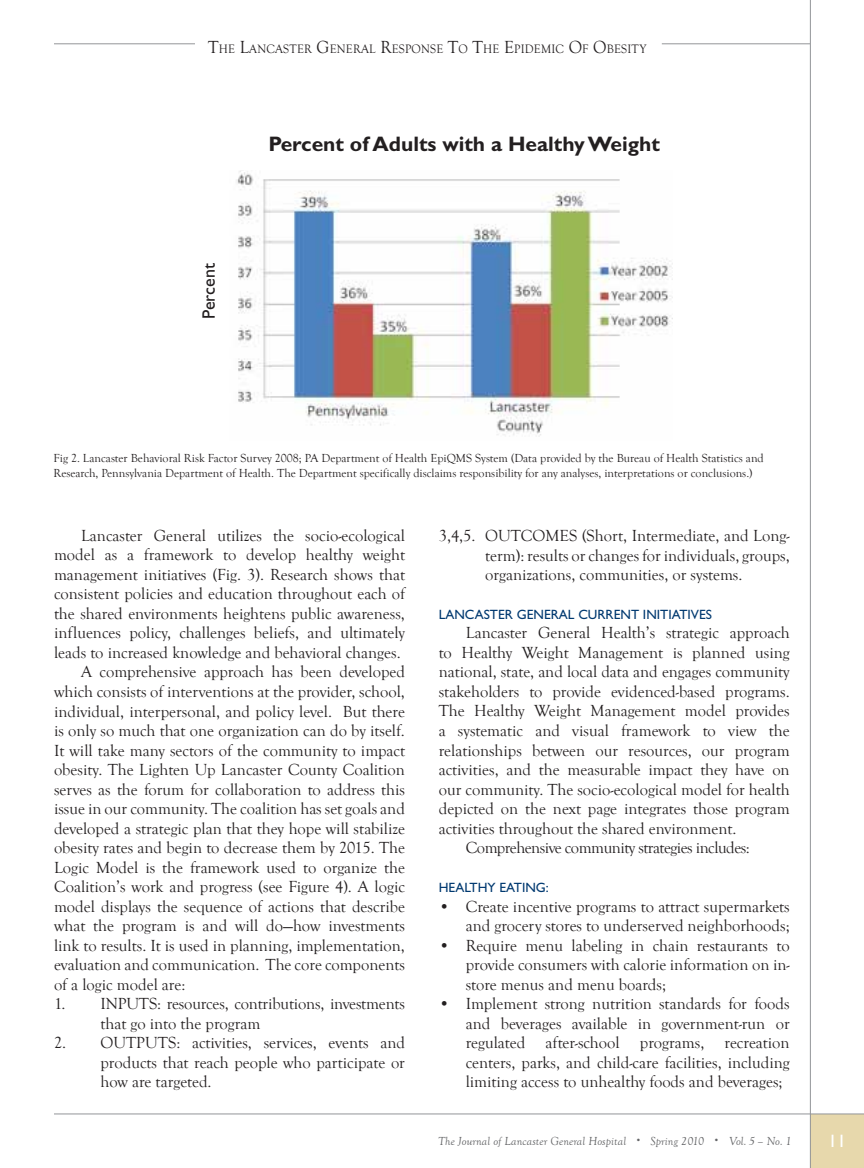
<style>
.page{position:relative;width:864px;height:1168px;background:#fff}
.page>*{position:absolute;margin:0;border:0;box-sizing:border-box;transform-origin:0 0}
.t1{font:700 21px "Gill Sans Std";color:#231f20}
.t2{font:18px "Gill Sans Std";color:#231f20}
.t3{font:18px "Gill Sans Std";color:#fff}
.t4{font:16.5px/19.5px "Goudy Old Style T";color:#231f20;text-align:justify}
.t5{font:16.5px "Goudy Old Style T";letter-spacing:-.03em;color:#231f20}
.t6{font:13.5px "Gill Sans Std";color:#003970}
.t7{font:12.6px "Goudy Old Style T";letter-spacing:.015em;color:#231f20;scale:.95 1}
.t8{font:12px/15px "Goudy Old Style T";color:#231f20}
.t9{font:italic 12px "Goudy Old Style T";letter-spacing:.01em;color:#636466}
.s1{font-size:18px}
.s2{font-size:9px}
</style>
<div class="page">
<div style="left:810px;top:1113px;width:54px;height:55px;background:#e7d8ac"></div>
<hr style="left:54px;top:1113px;width:810px;height:1px;background:#939598">
<hr style="left:810px;top:0;width:1px;height:1168px;background:#939598">
<hr style="left:662px;top:43px;width:148px;height:1px;background:#939598">
<hr style="left:54px;top:43px;width:141px;height:1px;background:#939598">
<img style="left:236px;top:170px;width:435px;height:267px">
<p class="t7" style="left:208px;top:42px;width:463px"><span class="s1">T</span>HE <span class="s1">L</span>ANCASTER <span class="s1">G</span>ENERAL <span class="s1">R</span>ESPONSE <span class="s1">T</span>O <span class="s1">T</span>HE <span class="s1">E</span>PIDEMIC <span class="s1">O</span>F <span class="s1">O</span>BESITY</p>
<p class="t2" style="left:198px;top:319px;width:57px;rotate:-90deg">PERCENT</p>
<p class="t1" style="left:269px;top:131px;width:393px">Percent of Adults with a HealthyWeight</p>
<p class="t8" style="left:54px;top:450px;width:712px">Fig 2. Lancaster Behavioral Risk Factor Survey 2008; PA Department of Health EpiQMS System (Data provided by the Bureau of Health Statistics and<br>Research, Pennsylvania Department of Health. The Department specifically disclaims responsibility for any analyses, interpretations or conclusions.)</p>
<p class="t4" style="left:81px;top:526px;width:325px">Lancaster General utilizes the socio-ecological</p>
<p class="t4" style="left:54px;top:546px;width:353px">model as a framework to develop healthy weight</p>
<p class="t4" style="left:54px;top:565px;width:353px">management initiatives (Fig. 3). Research shows that</p>
<p class="t4" style="left:54px;top:585px;width:352px">consistent policies and education throughout each of</p>
<p class="t4" style="left:54px;top:604px;width:352px">the shared environments heightens public awareness,</p>
<p class="t4" style="left:54px;top:624px;width:353px">influences policy, challenges beliefs, and ultimately</p>
<p class="t4" style="left:54px;top:643px;width:348px">leads to increased knowledge and behavioral changes.</p>
<p class="t4" style="left:81px;top:663px;width:325px">A comprehensive approach has been developed</p>
<p class="t4" style="left:54px;top:682px;width:352px">which consists of interventions at the provider, school,</p>
<p class="t4" style="left:54px;top:702px;width:352px">individual, interpersonal, and policy level. But there</p>
<p class="t4" style="left:54px;top:721px;width:352px">is only so much that one organization can do by itself.</p>
<p class="t4" style="left:54px;top:741px;width:352px">It will take many sectors of the community to impact</p>
<p class="t4" style="left:54px;top:760px;width:352px">obesity. The Lighten Up Lancaster County Coalition</p>
<p class="t4" style="left:54px;top:780px;width:353px">serves as the forum for collaboration to address this</p>
<p class="t4" style="left:54px;top:799px;width:352px">issue in our community. The coalition has set goals and</p>
<p class="t4" style="left:54px;top:819px;width:353px">developed a strategic plan that they hope will stabilize</p>
<p class="t4" style="left:54px;top:838px;width:352px">obesity rates and begin to decrease them by 2015. The</p>
<p class="t4" style="left:54px;top:858px;width:353px">Logic Model is the framework used to organize the</p>
<p class="t4" style="left:54px;top:877px;width:353px">Coalition’s work and progress (see Figure 4). A logic</p>
<p class="t4" style="left:54px;top:897px;width:352px">model displays the sequence of actions that describe</p>
<p class="t4" style="left:54px;top:916px;width:352px">what the program is and will do—how investments</p>
<p class="t4" style="left:54px;top:936px;width:352px">link to results. It is used in planning, implementation,</p>
<p class="t4" style="left:54px;top:955px;width:352px">evaluation and communication. The core components</p>
<p class="t4" style="left:54px;top:975px;width:133px">of a logic model are:</p>
<p class="t4" style="left:101px;top:994px;width:306px;text-indent:-47px">1. INPUTS: resources, contributions, investments that go into the program</p>
<p class="t4" style="left:101px;top:1033px;width:306px;text-indent:-46px">2. OUTPUTS: activities, services, events and products that reach people who participate or how are targeted.</p>
<p class="t4" style="left:485px;top:526px;width:306px;text-indent:-46px">3,4,5. OUTCOMES (Short, Intermediate, and Long&shy;term): results or changes for individuals, groups, organizations, communities, or systems.</p>
<p class="t6" style="left:439px;top:607px;width:121px">LANCASTER GENERAL</p>
<p class="t6" style="left:578px;top:607px;width:10px">CURR</p>
<p class="t6" style="left:614px;top:607px;width:51px">ENT INITIATIV</p>
<p class="t6" style="left:699px;top:607px;width:14px">ES</p>
<p class="t4" style="left:466px;top:624px;width:325px">Lancaster General Health’s strategic approach</p>
<p class="t4" style="left:439px;top:643px;width:353px">to Healthy Weight Management is planned using</p>
<p class="t4" style="left:439px;top:663px;width:352px">national, state, and local data and engages community</p>
<p class="t4" style="left:439px;top:682px;width:353px">stakeholders to provide evidenced-based programs.</p>
<p class="t4" style="left:439px;top:702px;width:352px">The Healthy Weight Management model provides</p>
<p class="t4" style="left:439px;top:721px;width:353px">a systematic and visual framework to view the</p>
<p class="t4" style="left:439px;top:741px;width:352px">relationships between our resources, our program</p>
<p class="t4" style="left:439px;top:760px;width:352px">activities, and the measurable impact they have on</p>
<p class="t4" style="left:439px;top:780px;width:352px">our community. The socio-ecological model for health</p>
<p class="t4" style="left:439px;top:799px;width:352px">depicted on the next page integrates those program</p>
<p class="t4" style="left:439px;top:819px;width:299px">activities throughout the shared environment.</p>
<p class="t5" style="left:466px;top:838px;width:286px">Comprehensive community strategies includes:</p>
<p class="t6" style="left:439px;top:880px;width:26px">HEALTHY</p>
<p class="t6" style="left:500px;top:880px;width:51px">EATING:</p>
<p class="t4" style="left:439px;top:897px;width:352px;text-align:right">• Create incentive programs to attract supermarkets and grocery stores to underserved neighborhoods;</p>
<p class="t4" style="left:466px;top:936px;width:325px;text-indent:-27px">• Require menu labeling in chain restaurants to provide consumers with calorie information on in&shy;store menus and menu boards;</p>
<p class="t4" style="left:466px;top:994px;width:325px;text-indent:-27px">• Implement strong nutrition standards for foods and beverages available in government-run or regulated after-school programs, recreation centers, parks, and child-care facilities, including limiting access to unhealthy foods and beverages;</p>
<p class="t9" style="left:438px;top:1134px;width:355px">The Journal of Lancaster General Hospital <span class="s2">•</span> Spring 2010 <span class="s2">•</span> Vol. 5 – No. 1</p>
<p class="t3" style="left:828px;top:1130px;width:19px">11</p>
</div>
